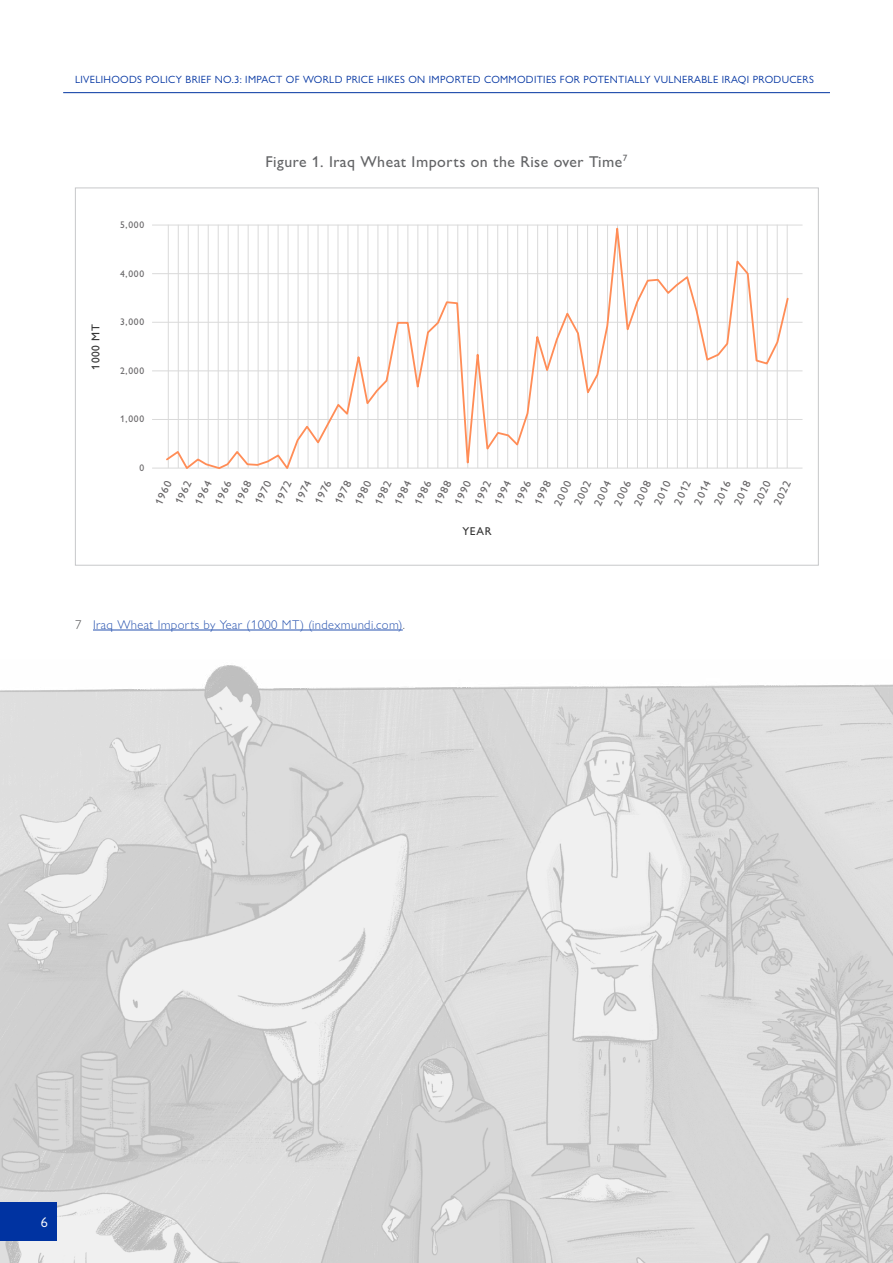
<style>
.page{position:relative;width:893px;height:1263px;background:#fff}
.page>*{position:absolute;margin:0;border:0;box-sizing:border-box;transform-origin:0 0}
.title__figure__span{font:500 15.75px "Gill Sans Nova";letter-spacing:.03em;color:#636466}
.t1{font:14.25px "Gill Sans Nova";color:#fff}
.footnote{font:300 12.75px "Gill Sans Nova";letter-spacing:.03em;color:#2652af}
.t2{font:500 11.4px "Gill Sans Nova";letter-spacing:.05em;color:#343434}
.t3{font:500 10.95px "Gill Sans Nova";color:#696769;scale:1.05 1}
.t4{font:10.5px "Gill Sans Nova";letter-spacing:.03em;color:#0033a1}
.t5{font:500 9.6px "Gill Sans Nova";letter-spacing:.07em;color:#696769}
.s1{color:#58595b}
</style>
<div class="page">
<hr style="left:152px;top:225px;width:650px;height:1px;background:#dadada">
<hr style="left:152px;top:468px;width:650px;height:1px;background:#dadada">
<hr style="left:152px;top:273px;width:650px;height:1px;background:#dadada">
<hr style="left:152px;top:322px;width:650px;height:1px;background:#dadada">
<hr style="left:152px;top:419px;width:650px;height:1px;background:#dadada">
<hr style="left:152px;top:371px;width:650px;height:1px;background:#dadada">
<svg style="left:164px;top:224px;width:626px;height:245px"></svg>
<hr style="left:93px;top:630px;width:310px;height:1px;background:#2652af">
<img style="left:0;top:665px;width:893px;height:598px">
<hr style="left:63px;top:92px;width:767px;height:1px;background:#0033a1">
<div style="left:0;top:1202px;width:57px;height:38px;background:#0033a1"></div>
<p class="t4" style="left:75px;top:73px;width:658px">LIVELIHOODS POLICY BRIEF NO.3: IMPACT OF WORLD PRICE HIKES ON IMPORTED COMMODITIES FOR POTENTIALLY VULNERABLE IRAQ</p>
<p class="t4" style="left:747px;top:73px;width:69px">I PRODUCERS</p>
<p class="t2" style="left:89px;top:370px;width:47px;rotate:-90deg">1000 MT</p>
<p class="title__figure__span" style="left:265px;top:152px;width:364px">Figure 1. Iraq Wheat Imports on the Rise over Time<sup>7</sup></p>
<p class="t5" style="left:120px;top:219px;width:26px">5,000</p>
<p class="t5" style="left:120px;top:268px;width:26px">4,000</p>
<p class="t5" style="left:120px;top:316px;width:26px">3,000</p>
<p class="t5" style="left:120px;top:365px;width:26px">2,000</p>
<p class="t5" style="left:120px;top:413px;width:26px">1,000</p>
<p class="t5" style="left:139px;top:462px;width:6px">0</p>
<p class="t3" style="left:152px;top:501px;width:26px;rotate:-65deg">1960</p>
<p class="t3" style="left:172px;top:501px;width:25px;rotate:-65deg">1962</p>
<p class="t3" style="left:192px;top:501px;width:26px;rotate:-65deg">1964</p>
<p class="t3" style="left:212px;top:501px;width:26px;rotate:-65deg">1966</p>
<p class="t3" style="left:232px;top:501px;width:26px;rotate:-65deg">1968</p>
<p class="t3" style="left:252px;top:501px;width:25px;rotate:-65deg">1970</p>
<p class="t3" style="left:272px;top:501px;width:26px;rotate:-65deg">1972</p>
<p class="t3" style="left:292px;top:501px;width:25px;rotate:-65deg">1974</p>
<p class="t3" style="left:312px;top:501px;width:25px;rotate:-65deg">1976</p>
<p class="t3" style="left:332px;top:501px;width:26px;rotate:-65deg">1978</p>
<p class="t3" style="left:352px;top:502px;width:26px;rotate:-65deg">1980</p>
<p class="t3" style="left:372px;top:501px;width:26px;rotate:-65deg">1982</p>
<p class="t3" style="left:391px;top:502px;width:26px;rotate:-65deg">1984</p>
<p class="t3" style="left:411px;top:501px;width:26px;rotate:-65deg">1986</p>
<p class="t3" style="left:431px;top:502px;width:26px;rotate:-65deg">1988</p>
<p class="t3" style="left:451px;top:501px;width:26px;rotate:-65deg">1990</p>
<p class="t3" style="left:471px;top:501px;width:26px;rotate:-65deg">1992</p>
<p class="t3" style="left:491px;top:501px;width:26px;rotate:-65deg">1994</p>
<p class="t3" style="left:511px;top:501px;width:26px;rotate:-65deg">1996</p>
<p class="t3" style="left:531px;top:501px;width:26px;rotate:-65deg">1998</p>
<p class="t3" style="left:551px;top:502px;width:27px;rotate:-65deg">2000</p>
<p class="t3" style="left:571px;top:502px;width:27px;rotate:-65deg">2002</p>
<p class="t3" style="left:591px;top:502px;width:27px;rotate:-65deg">2004</p>
<p class="t3" style="left:611px;top:502px;width:27px;rotate:-65deg">2006</p>
<p class="t3" style="left:631px;top:502px;width:27px;rotate:-65deg">2008</p>
<p class="t3" style="left:651px;top:501px;width:26px;rotate:-65deg">2010</p>
<p class="t3" style="left:671px;top:501px;width:26px;rotate:-65deg">2012</p>
<p class="t3" style="left:691px;top:501px;width:26px;rotate:-65deg">2014</p>
<p class="t3" style="left:711px;top:501px;width:26px;rotate:-65deg">2016</p>
<p class="t3" style="left:731px;top:501px;width:26px;rotate:-65deg">2018</p>
<p class="t3" style="left:751px;top:502px;width:26px;rotate:-65deg">2020</p>
<p class="t3" style="left:771px;top:502px;width:26px;rotate:-65deg">2022</p>
<p class="t2" style="left:462px;top:524px;width:31px">YEAR</p>
<p class="footnote" style="left:75px;top:617px;width:331px"><span class="s1">7</span> Iraq Wheat Imports by Year (1000 MT) (indexmundi.com)<span class="s1">.</span></p>
<h2 class="t1" style="left:41px;top:1213px;width:9px">6</h2>
</div>
